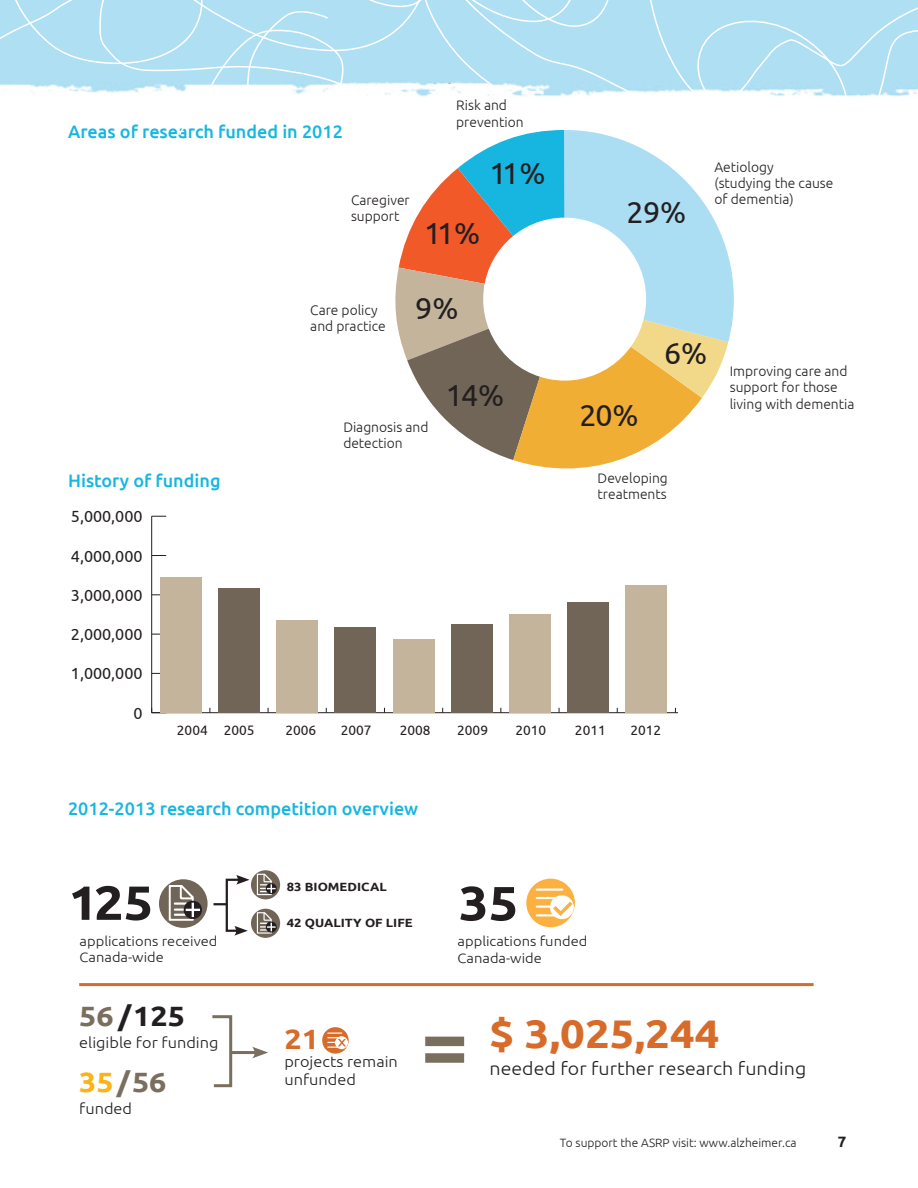
<style>
.page{position:relative;width:918px;height:1188px;background:#fff}
.page>*{position:absolute;margin:0;border:0;box-sizing:border-box;transform-origin:0 0}
.t1{font:700 75.9px "Ubuntu";color:#7a6e5c;scale:1.09 1}
.t2{font:700 48px "Ubuntu";color:#231f20;scale:1.09 1}
.t3{font:700 39.9px "Ubuntu";color:#d76b29;scale:1.09 1}
.t4{font:30.45px "Ubuntu";letter-spacing:-.06em;color:#231f20}
.t5{font:700 27.9px "Ubuntu";color:#231f20;scale:1.09 1}
.t6{font:700 27.9px "Ubuntu";color:#7a6e5c;scale:1.09 1}
.t7{font:700 27.9px "Ubuntu";color:#d76b29;scale:1.09 1}
.t8{font:500 18px "Ubuntu";color:#16b6e1}
.t9{font:300 18px "Ubuntu";color:#231f20;scale:1.09 1}
.t10{font:16.2px "Ubuntu";color:#231f20}
.t11{font:300 15px/18px "Ubuntu";color:#231f20;scale:1.09 1}
.t12{font:700 15px "Ubuntu";color:#231f20}
.t13{font:300 13.8px/16.2px "Ubuntu";color:#231f20}
.t14{font:13.65px "Ubuntu";color:#231f20}
.t15{font:300 13.5px/16.5px "Ubuntu";color:#231f20;scale:1.09 1}
.t16{font:300 12px "Ubuntu";color:#231f20}
.t17{font:700 11.85px "Ubuntu";color:#231f20;scale:1.09 1}
.s1{color:#7a6e5c}
.s2{color:#fbb316}
</style>
<div class="page">
<svg style="left:0;top:0;width:112px;height:94px;background:#b7e2f4"></svg>
<svg style="left:112px;top:0;width:806px;height:97px;background:#b9e2f4"></svg>
<hr style="left:152px;top:712px;width:525px;height:1px;background:#231f20">
<hr style="left:151px;top:516px;width:1px;height:197px;background:#231f20">
<svg style="left:152px;top:555px;width:14px;height:1px"></svg>
<svg style="left:152px;top:516px;width:14px;height:1px"></svg>
<div style="left:160px;top:577px;width:42px;height:136px;background:#c3b49b"></div>
<div style="left:218px;top:588px;width:42px;height:125px;background:#716557"></div>
<div style="left:276px;top:620px;width:42px;height:93px;background:#c3b49b"></div>
<div style="left:334px;top:627px;width:42px;height:86px;background:#716557"></div>
<div style="left:393px;top:639px;width:42px;height:74px;background:#c3b49b"></div>
<div style="left:451px;top:624px;width:42px;height:89px;background:#716557"></div>
<div style="left:509px;top:614px;width:42px;height:99px;background:#c3b49b"></div>
<div style="left:567px;top:602px;width:42px;height:111px;background:#716557"></div>
<div style="left:625px;top:585px;width:42px;height:128px;background:#c3b49b"></div>
<svg style="left:322px;top:1027px;width:27px;height:27px"></svg>
<svg style="left:335px;top:1036px;width:13px;height:13px"></svg>
<svg style="left:328px;top:1033px;width:18px;height:15px"></svg>
<svg style="left:212px;top:1015px;width:21px;height:73px"></svg>
<hr style="left:230px;top:1051px;width:28px;height:3px;background:#7a6e5c">
<svg style="left:252px;top:1047px;width:16px;height:11px"></svg>
<div style="left:526px;top:879px;width:49px;height:48px;background:#fbb03f;border-radius:50%"></div>
<hr style="left:537px;top:897px;width:25px;height:2px;background:#fff">
<hr style="left:537px;top:889px;width:25px;height:2px;background:#fff">
<hr style="left:537px;top:906px;width:25px;height:2px;background:#fff">
<hr style="left:537px;top:914px;width:25px;height:2px;background:#fff">
<div style="left:550px;top:895px;width:24px;height:24px;background:#fff;border-radius:50%"></div>
<svg style="left:553px;top:902px;width:20px;height:14px"></svg>
<svg style="left:159px;top:879px;width:49px;height:49px"></svg>
<svg style="left:169px;top:885px;width:34px;height:36px"></svg>
<svg style="left:251px;top:870px;width:29px;height:29px"></svg>
<svg style="left:257px;top:874px;width:20px;height:21px"></svg>
<svg style="left:251px;top:909px;width:29px;height:29px"></svg>
<svg style="left:257px;top:912px;width:20px;height:22px"></svg>
<svg style="left:214px;top:875px;width:36px;height:61px"></svg>
<hr style="left:79px;top:983px;width:735px;height:3px;background:#d76b29">
<svg style="left:395px;top:130px;width:339px;height:339px"></svg>
<div style="left:483px;top:218px;width:163px;height:163px;background:#fff;border-radius:50%"></div>
<h3 class="t8" style="left:68px;top:120px;width:276px">Areas of research funded in 2012</h3>
<p class="t13" style="left:351px;top:192px;width:60px">Caregiver support</p>
<p class="t13" style="left:456px;top:97px;width:69px">Risk and prevention</p>
<h3 class="t4" style="left:489px;top:155px;width:58px">11%</h3>
<h3 class="t4" style="left:424px;top:214px;width:58px">11%</h3>
<h3 class="t4" style="left:627px;top:193px;width:61px">29%</h3>
<p class="t13" style="left:714px;top:159px;width:120px">Aetiology (studying the cause of dementia)</p>
<h3 class="t8" style="left:68px;top:470px;width:154px">History of funding</h3>
<p class="t10" style="left:71px;top:507px;width:73px">5,000,000</p>
<p class="t10" style="left:71px;top:546px;width:73px">4,000,000</p>
<p class="t10" style="left:71px;top:585px;width:73px">3,000,000</p>
<p class="t10" style="left:71px;top:625px;width:73px">2,000,000</p>
<p class="t10" style="left:71px;top:664px;width:73px">1,000,000</p>
<p class="t10" style="left:133px;top:703px;width:11px">0</p>
<p class="t13" style="left:310px;top:301px;width:77px">Care policy and practice</p>
<h3 class="t4" style="left:415px;top:290px;width:45px">9%</h3>
<h3 class="t4" style="left:446px;top:376px;width:60px">14%</h3>
<p class="t13" style="left:343px;top:418px;width:87px">Diagnosis and detection</p>
<h3 class="t4" style="left:580px;top:397px;width:61px">20%</h3>
<h3 class="t4" style="left:664px;top:335px;width:45px">6%</h3>
<p class="t13" style="left:598px;top:470px;width:72px">Developing treatments</p>
<p class="t14" style="left:177px;top:722px;width:79px">2004 2005</p>
<p class="t14" style="left:285px;top:722px;width:32px">2006</p>
<p class="t14" style="left:341px;top:722px;width:32px">2007</p>
<p class="t14" style="left:400px;top:722px;width:32px">2008</p>
<p class="t14" style="left:457px;top:722px;width:32px">2009</p>
<p class="t14" style="left:515px;top:722px;width:32px">2010</p>
<p class="t14" style="left:575px;top:722px;width:32px">2011</p>
<p class="t14" style="left:630px;top:722px;width:32px">2012</p>
<p class="t13" style="left:730px;top:363px;width:126px">Improving care and support for those living with dementia</p>
<h3 class="t8" style="left:68px;top:797px;width:352px">2012-2013 research competition overview</h3>
<h2 class="t2" style="left:68px;top:874px;width:79px">125</h2>
<p class="t15" style="left:80px;top:933px;width:128px">applications received<br>Canada-wide</p>
<p class="t17" style="left:287px;top:879px;width:93px">83 BIOMEDICAL</p>
<p class="t17" style="left:287px;top:916px;width:117px">42 QUALITY OF LIFE</p>
<h2 class="t2" style="left:459px;top:874px;width:56px">35</h2>
<p class="t15" style="left:458px;top:933px;width:120px">applications funded<br>Canada-wide</p>
<h3 class="t5" style="left:79px;top:1000px;width:99px"><span class="s1">56</span>/125</h3>
<p class="t11" style="left:79px;top:1034px;width:129px">eligible for funding</p>
<h3 class="t6" style="left:79px;top:1065px;width:82px"><span class="s2">35</span>/56</h3>
<p class="t11" style="left:79px;top:1099px;width:50px">funded</p>
<h3 class="t7" style="left:284px;top:1023px;width:33px">21</h3>
<p class="t11" style="left:284px;top:1053px;width:106px">projects remain unfunded</p>
<h1 class="t1" style="left:421px;top:999px;width:45px">=</h1>
<h3 class="t3" style="left:490px;top:1010px;width:212px">$ 3,025,244</h3>
<h3 class="t9" style="left:490px;top:1058px;width:292px">needed for further research funding</h3>
<p class="t16" style="left:560px;top:1136px;width:238px">To support the ASRP visit: www.alzheimer.ca</p>
<p class="t12" style="left:838px;top:1133px;width:10px">7</p>
</div>
